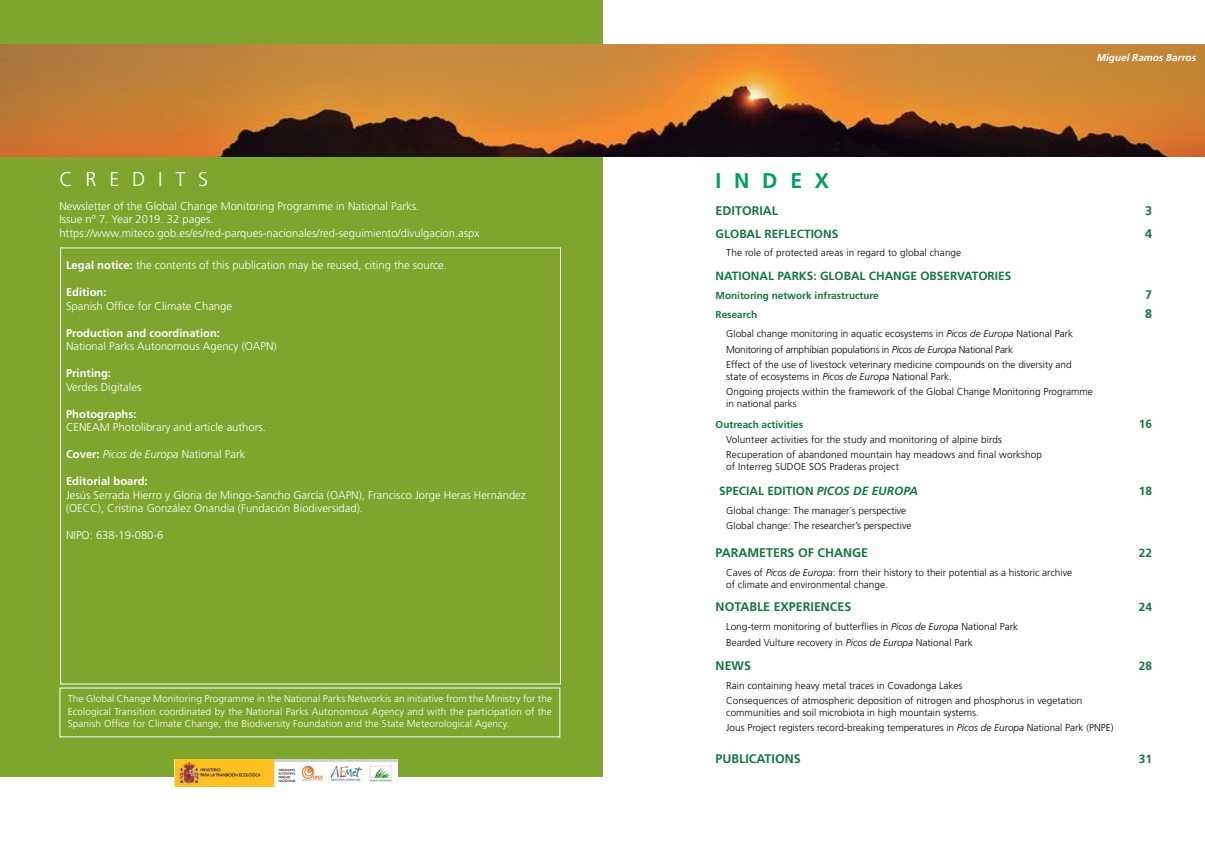
<style>
.page{position:relative;width:1205px;height:851px;background:#fff}
.page>*{position:absolute;margin:0;border:0;box-sizing:border-box;transform-origin:0 0}
.t1{font:700 21.25px "Frutiger LT Std";color:#009e5f}
.t2{font:300 20px "Frutiger LT Std";letter-spacing:.64em;color:#fff}
.t3{font:700 12.5px "Frutiger LT Std";color:#15773f}
.t4{font:700 11.88px "Frutiger LT Std";color:#15773f}
.t5{font:300 11.25px/13.5px "Frutiger LT Std";color:#fff}
.t6{font:700 11.25px "Frutiger LT Std";color:#fff}
.t7{font:italic 300 11.25px "Frutiger LT Std";color:#fff}
.t8{font:300 10px/15.4px "Frutiger LT Std";color:#000}
.t9{font:300 10px/12.5px "Frutiger LT Std";letter-spacing:.01em;color:#fff;text-align:justify}
.t10{font:700 10px "Frutiger LT Std";color:#15773f}
.t11{font:700 10px "Frutiger LT Std";color:#107740}
.t12{font:italic 700 10px "Frutiger LT Std";color:#fff}
.s1{font-weight:700}
.s2{font-weight:700;font-style:normal}
.s3{font-style:normal}
.s4{font-style:italic}
</style>
<div class="page">
<div style="left:0;top:0;width:603px;height:776px;background:#7ea52e"></div>
<img style="left:0;top:44px;width:1205px;height:112px">
<img style="left:175px;top:759px;width:222px;height:27px">
<h2 class="t2" style="left:59px;top:168px;width:150px">CREDITS</h2>
<p class="t5" style="left:59px;top:199px;width:422px">Newsletter of the Global Change Monitoring Programme in National Parks.<br>Issue nº 7. Year 2019. 32 pages. https://www.miteco.gob.es/es/red-parques-nacionales/red-seguimiento/divulgacion.aspx</p>
<p class="t5" style="left:66px;top:258px;width:382px"><span class="s1">Legal notice:</span> the contents of this publication may be reused, citing the source.</p>
<p class="t6" style="left:66px;top:285px;width:42px">Edition:</p>
<p class="t5" style="left:66px;top:299px;width:168px">Spanish Office for Climate Change</p>
<p class="t6" style="left:66px;top:326px;width:155px">Production and coordination:</p>
<p class="t5" style="left:66px;top:339px;width:212px">National Parks Autonomous Agency (OAPN)</p>
<p class="t6" style="left:66px;top:366px;width:47px">Printing:</p>
<p class="t5" style="left:66px;top:380px;width:77px">Verdes Digitales</p>
<p class="t6" style="left:66px;top:407px;width:72px">Photographs:</p>
<p class="t5" style="left:66px;top:420px;width:202px">CENEAM Photolibrary and article authors.</p>
<p class="t7" style="left:66px;top:448px;width:181px"><span class="s2">Cover:</span> Picos de Europa <span class="s3">National Park</span></p>
<p class="t6" style="left:66px;top:474px;width:83px">Editorial board:</p>
<p class="t5" style="left:66px;top:488px;width:461px">Jesús Serrada Hierro y Gloria de Mingo-Sancho García (OAPN), Francisco Jorge Heras Hernández (OECC), Cristina González Onandía (Fundación Biodiversidad).</p>
<p class="t5" style="left:66px;top:528px;width:99px">NIPO: 638-19-080-6</p>
<p class="t9" style="left:68px;top:692px;width:486px">The Global Change Monitoring Programme in the National Parks Networkis an initiative from the Ministry for the Ecological Transition coordinated by the National Parks Autonomous Agency and with the participation of the Spanish Office for Climate Change, the Biodiversity Foundation and the State Meteorological Agency.</p>
<p class="t12" style="left:1096px;top:52px;width:101px">Miguel Ramos Barros</p>
<h1 class="t1" style="left:715px;top:168px;width:115px">I N D E X</h1>
<p class="t3" style="left:715px;top:203px;width:64px">EDITORIAL</p>
<p class="t3" style="left:1145px;top:203px;width:8px">3</p>
<p class="t4" style="left:715px;top:227px;width:124px">GLOBAL REFLECTIONS</p>
<p class="t3" style="left:1145px;top:226px;width:8px">4</p>
<p class="t8" style="left:726px;top:245px;width:237px">The role of protected areas in regard to global change</p>
<p class="t4" style="left:715px;top:269px;width:297px">NATIONAL PARKS: GLOBAL CHANGE OBSERVATORIES</p>
<p class="t10" style="left:715px;top:290px;width:165px">Monitoring network infrastructure</p>
<p class="t3" style="left:1145px;top:287px;width:8px">7</p>
<p class="t10" style="left:715px;top:309px;width:43px">Research</p>
<p class="t3" style="left:1145px;top:306px;width:8px">8</p>
<p class="t8" style="left:726px;top:326px;width:348px">Global change monitoring in aquatic ecosystems in <span class="s4">Picos de Europa</span> National Park<br>Monitoring of amphibian populations in <span class="s4">Picos de Europa</span> National Park<br>Effect of the use of livestock veterinary medicine compounds on the diversity and</p>
<p class="t8" style="left:726px;top:369px;width:368px">state of ecosystems in <span class="s4">Picos de Europa</span> National Park.<br>Ongoing projects within the framework of the Global Change Monitoring Programme</p>
<p class="t8" style="left:726px;top:396px;width:72px">in national parks</p>
<p class="t11" style="left:715px;top:418px;width:89px">Outreach activities</p>
<p class="t4" style="left:1139px;top:416px;width:15px">16</p>
<p class="t8" style="left:726px;top:432px;width:317px">Volunteer activities for the study and monitoring of alpine birds<br>Recuperation of abandoned mountain hay meadows and final workshop</p>
<p class="t8" style="left:726px;top:459px;width:174px">of Interreg SUDOE SOS Praderas project</p>
<p class="t4" style="left:719px;top:484px;width:200px">SPECIAL EDITION <span class="s4">PICOS DE EUROPA</span></p>
<p class="t4" style="left:1139px;top:484px;width:15px">18</p>
<p class="t8" style="left:726px;top:503px;width:187px">Global change: The manager´s perspective<br>Global change: The researcher’s perspective</p>
<p class="t3" style="left:715px;top:545px;width:154px">PARAMETERS OF CHANGE</p>
<p class="t4" style="left:1139px;top:545px;width:15px">22</p>
<p class="t8" style="left:726px;top:566px;width:347px;line-height:11.9px">Caves of <span class="s4">Picos de Europa</span>: from their history to their potential as a historic archive of climate and environmental change.</p>
<p class="t3" style="left:715px;top:599px;width:137px">NOTABLE EXPERIENCES</p>
<p class="t4" style="left:1139px;top:600px;width:15px">24</p>
<p class="t8" style="left:726px;top:619px;width:293px">Long-term monitoring of butterflies in <span class="s4">Picos de Europa</span> National Park<br>Bearded Vulture recovery in <span class="s4">Picos de Europa</span> National Park</p>
<p class="t3" style="left:715px;top:658px;width:37px">NEWS</p>
<p class="t4" style="left:1139px;top:658px;width:15px">28</p>
<p class="t8" style="left:726px;top:677px;width:358px">Rain containing heavy metal traces in Covadonga Lakes<br>Consequences of atmospheric deposition of nitrogen and phosphorus in vegetation</p>
<p class="t8" style="left:726px;top:704px;width:389px">communities and soil microbiota in high mountain systems.<br>Jous Project registers record-breaking temperatures in <span class="s4">Picos de Europa</span> National Park (PNPE)</p>
<p class="t3" style="left:715px;top:750px;width:87px">PUBLICATIONS</p>
<p class="t4" style="left:1139px;top:751px;width:15px">31</p>
</div>
